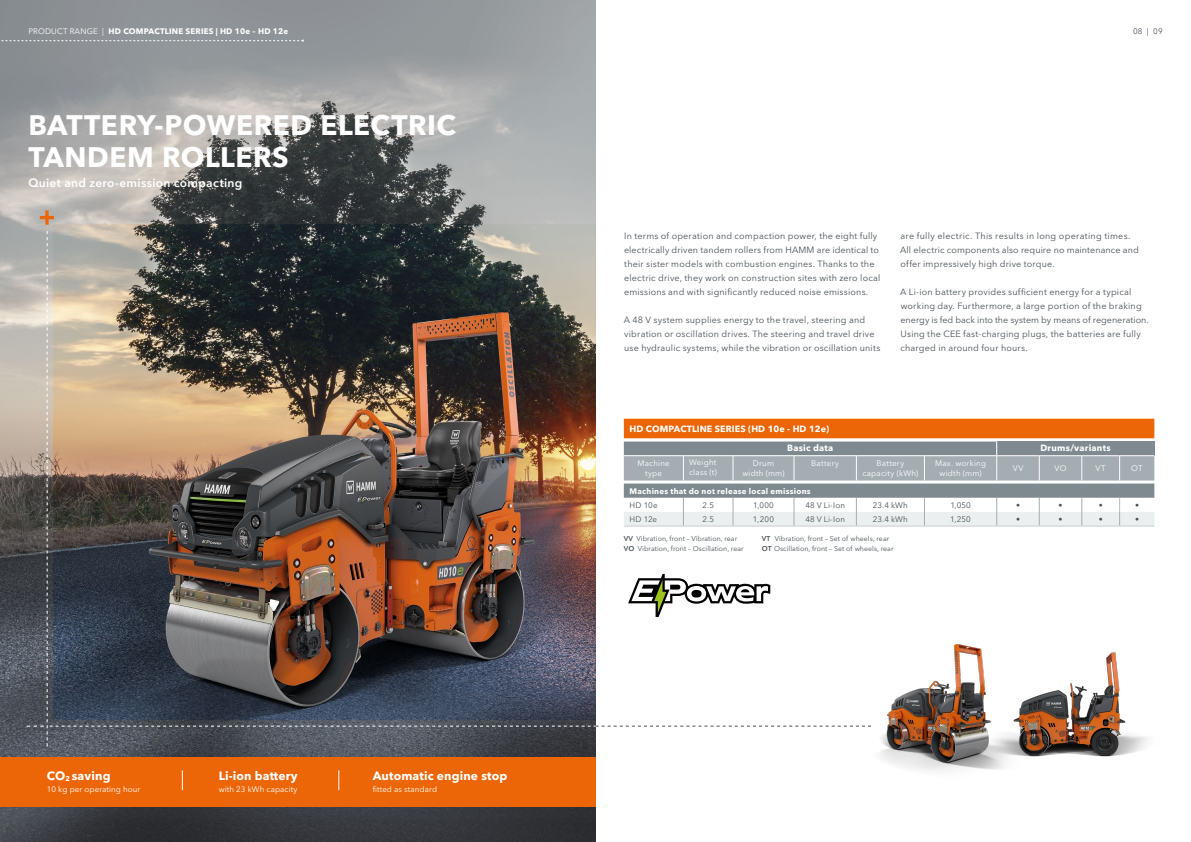
<style>
.page{position:relative;width:1191px;height:842px;background:#fff}
.page>*{position:absolute;margin:0;border:0;box-sizing:border-box;transform-origin:0 0}
.t1{font:700 28px/32px "Avenir Next LT Pro";letter-spacing:.02em;color:#fff}
.t2{font:700 12px "Avenir Next LT Pro";letter-spacing:.01em;color:#fff}
.t3{font:600 12px "Avenir Next LT Pro";letter-spacing:.02em;color:#fff}
.t4{font:9px/14px "Avenir Next LT Pro";letter-spacing:.02em;color:#485358}
.t5{font:700 9px/19px "Avenir Next LT Pro";letter-spacing:.01em;color:#fff}
.t6{font:8px/10px "Avenir Next LT Pro";letter-spacing:.02em;color:#fff;text-align:center}
.t7{font:700 8px "Avenir Next LT Pro";letter-spacing:.03em;color:#fff}
.t8{font:8px "Avenir Next LT Pro";letter-spacing:.02em;color:#485358}
.t9{font:7px/10px "Avenir Next LT Pro";letter-spacing:.01em;color:#485358}
.s1{font-weight:400}
.s2{font-weight:600}
</style>
<div class="page">
<img style="left:0;top:0;width:595px;height:842px">
<svg style="left:40px;top:210px;width:14px;height:15px"></svg>
<img style="left:880px;top:746px;width:108px;height:25px">
<img style="left:988px;top:746px;width:156px;height:24px">
<div style="left:0;top:757px;width:595px;height:49px;background:#ec6608"></div>
<img style="left:27px;top:231px;width:1127px;height:515px">
<hr style="left:624px;top:526px;width:59px;height:1px;background:#c7ced2">
<hr style="left:683px;top:526px;width:50px;height:1px;background:#c7ced2">
<hr style="left:733px;top:526px;width:61px;height:1px;background:#c7ced2">
<hr style="left:794px;top:526px;width:62px;height:1px;background:#c7ced2">
<hr style="left:856px;top:526px;width:68px;height:1px;background:#c7ced2">
<hr style="left:924px;top:526px;width:72px;height:1px;background:#c7ced2">
<hr style="left:996px;top:526px;width:43px;height:1px;background:#c7ced2">
<hr style="left:1039px;top:526px;width:42px;height:1px;background:#c7ced2">
<hr style="left:1081px;top:526px;width:38px;height:1px;background:#c7ced2">
<hr style="left:1119px;top:526px;width:35px;height:1px;background:#c7ced2">
<svg style="left:182px;top:770px;width:1px;height:20px"></svg>
<svg style="left:338px;top:770px;width:1px;height:20px"></svg>
<svg style="left:0;top:40px;width:304px;height:2px"></svg>
<p class="t7" style="left:28px;top:27px;width:261px"><span class="s1">PRODUCT RANGE |</span> HD COMPACTLINE SERIES | HD 10e – HD 12e</p>
<h1 class="t1" style="left:28px;top:108px;width:429px">BATTERY-POWERED ELECTRIC<br>TANDEM ROLLERS</h1>
<h2 class="t3" style="left:28px;top:175px;width:215px">Quiet and zero-emission compacting</h2>
<h2 class="t2" style="left:47px;top:768px;width:65px">CO<sub>2</sub> saving</h2>
<p class="t6" style="left:47px;top:784px;width:95px">10 kg per operating hour</p>
<h2 class="t2" style="left:219px;top:768px;width:80px">Li-ion battery</h2>
<p class="t6" style="left:219px;top:784px;width:80px">with 23 kWh capacity</p>
<h2 class="t2" style="left:373px;top:768px;width:136px">Automatic engine stop</h2>
<p class="t6" style="left:373px;top:784px;width:66px">fitted as standard</p>
<p class="t8" style="left:1133px;top:27px;width:31px">08 | 09</p>
<p class="t4" style="left:624px;top:229px;width:258px">In terms of operation and compaction power, the eight fully electrically driven tandem rollers from HAMM are identical to their sister models with combustion engines. Thanks to the electric drive, they work on construction sites with zero local emissions and with significantly reduced noise emissions.</p>
<p class="t4" style="left:623px;top:313px;width:258px">A 48 V system supplies energy to the travel, steering and vibration or oscillation drives. The steering and travel drive use hydraulic systems, while the vibration or oscillation units</p>
<p class="t4" style="left:900px;top:229px;width:240px">are fully electric. This results in long operating times.<br>All electric components also require no maintenance and offer impressively high drive torque.</p>
<p class="t4" style="left:900px;top:285px;width:250px">A Li-ion battery provides sufficient energy for a typical working day. Furthermore, a large portion of the braking energy is fed back into the system by means of regeneration.<br>Using the CEE fast-charging plugs, the batteries are fully charged in around four hours.</p>
<p class="t5" style="left:787px;top:419px;width:48px;text-indent:-158px">HD COMPACTLINE SERIES (HD 10e - HD 12e)<br>Basic data</p>
<p class="t5" style="left:1040px;top:438px;width:72px">Drums/variants</p>
<p class="t6" style="left:637px;top:458px;width:34px">Machine type</p>
<p class="t6" style="left:689px;top:457px;width:29px;text-align:left">Weight class (t)</p>
<p class="t6" style="left:742px;top:458px;width:44px">Drum width (mm)</p>
<p class="t6" style="left:811px;top:458px;width:29px">Battery</p>
<p class="t6" style="left:862px;top:458px;width:57px">Battery capacity (kWh)</p>
<p class="t6" style="left:935px;top:458px;width:53px">Max. working width (mm)</p>
<p class="t6" style="left:1012px;top:463px;width:12px">VV</p>
<p class="t6" style="left:1054px;top:463px;width:13px">VO</p>
<p class="t6" style="left:1095px;top:463px;width:12px">VT</p>
<p class="t6" style="left:1131px;top:463px;width:13px">OT</p>
<p class="t7" style="left:629px;top:486px;width:183px">Machines that do not release local emissions</p>
<p class="t8" style="left:629px;top:500px;width:30px">HD 10e</p>
<p class="t8" style="left:702px;top:500px;width:13px">2.5</p>
<p class="t8" style="left:753px;top:500px;width:22px">1,000</p>
<p class="t8" style="left:805px;top:500px;width:41px">48 V Li-Ion</p>
<p class="t8" style="left:873px;top:500px;width:36px">23.4 kWh</p>
<p class="t8" style="left:950px;top:500px;width:22px">1,050</p>
<p class="t8" style="left:1016px;top:500px;width:5px">•</p>
<p class="t8" style="left:1058px;top:500px;width:5px">•</p>
<p class="t8" style="left:1098px;top:500px;width:5px">•</p>
<p class="t8" style="left:1135px;top:500px;width:5px">•</p>
<p class="t8" style="left:629px;top:514px;width:29px">HD 12e</p>
<p class="t8" style="left:702px;top:514px;width:13px">2.5</p>
<p class="t8" style="left:753px;top:514px;width:23px">1,200</p>
<p class="t8" style="left:805px;top:514px;width:41px">48 V Li-Ion</p>
<p class="t8" style="left:873px;top:514px;width:36px">23.4 kWh</p>
<p class="t8" style="left:950px;top:514px;width:22px">1,250</p>
<p class="t8" style="left:1016px;top:514px;width:5px">•</p>
<p class="t8" style="left:1058px;top:514px;width:5px">•</p>
<p class="t8" style="left:1098px;top:514px;width:5px">•</p>
<p class="t8" style="left:1135px;top:514px;width:5px">•</p>
<p class="t9" style="left:624px;top:533px;width:121px"><span class="s2">VV</span> Vibration, front – Vibration, rear<br><span class="s2">VO</span> Vibration, front – Oscillation, rear</p>
<p class="t9" style="left:762px;top:533px;width:133px"><span class="s2">VT</span> Vibration, front – Set of wheels, rear<br><span class="s2">OT</span> Oscillation, front – Set of wheels, rear</p>
</div>
